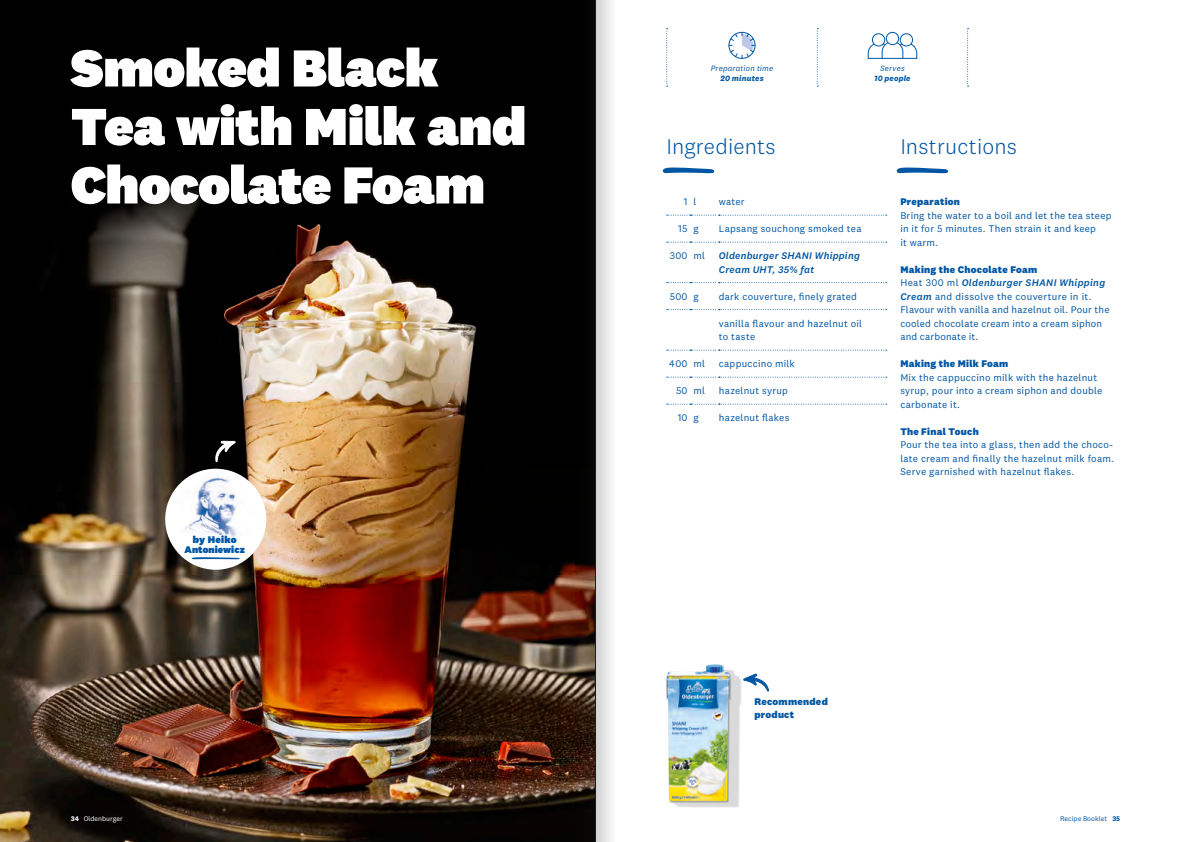
<style>
.page{position:relative;width:1191px;height:842px;background:#fff}
.page>*{position:absolute;margin:0;border:0;box-sizing:border-box;transform-origin:0 0}
.Head3_National_Black{font:900 54px/58.5px "National 2";letter-spacing:-.005em;color:#fff}
.t1{font:300 22px "National 2";letter-spacing:.01em;color:#0056a4}
.Fließtext_National_R{font:10px/13.5px "National 2";letter-spacing:.02em;color:#0056a4}
.Zutaten_National_Reg{font:10px/13.5px "National 2";letter-spacing:.025em;color:#0056a4}
.Zwischenhead_Nationa{font:800 10px/13.5px "National 2";letter-spacing:.025em;color:#0056a4}
.Zutaten_National_Reg-2{font:italic 500 10px/13.5px "National 2";letter-spacing:.02em;color:#0056a4}
.t2{font:900 10px/10px "National 2";letter-spacing:.005em;color:#0056a4;text-align:center}
.Fließtext_National_R-2{font:italic 8px "National 2";letter-spacing:.015em;color:#0056a4}
.Fließtext_National_R-3{font:italic 700 8px "National 2";letter-spacing:.025em;color:#0056a4}
.t3{font:7px "National 2";color:#0056a4}
.t4{font:7px "National 2";color:#fff}
.s1{font-weight:500;font-style:italic}
.s2{font-weight:700}
</style>
<div class="page">
<img style="left:0;top:0;width:574px;height:842px">
<img style="left:669px;top:670px;width:73px;height:138px">
<img style="left:666px;top:664px;width:63px;height:137px">
<svg style="left:216px;top:441px;width:19px;height:21px"></svg>
<svg style="left:743px;top:674px;width:25px;height:17px"></svg>
<img style="left:165px;top:469px;width:101px;height:101px;border-radius:51px">
<svg style="left:191px;top:557px;width:49px;height:2px"></svg>
<svg style="left:662px;top:167px;width:52px;height:6px"></svg>
<svg style="left:896px;top:167px;width:52px;height:6px"></svg>
<svg style="left:666px;top:28px;width:2px;height:59px"></svg>
<div style="left:728px;top:32px;width:27px;height:27px;border:1px solid #0056a4;border-radius:50%"></div>
<svg style="left:729px;top:32px;width:26px;height:26px"></svg>
<svg style="left:817px;top:28px;width:1px;height:59px"></svg>
<svg style="left:967px;top:28px;width:1px;height:59px"></svg>
<div style="left:886px;top:32px;width:13px;height:13px;border:1px solid #0056a4;border-radius:50%"></div>
<div style="left:899px;top:33px;width:14px;height:14px;border:1px solid #0056a4;border-radius:50%"></div>
<div style="left:872px;top:33px;width:13px;height:14px;border:1px solid #0056a4;border-radius:50%"></div>
<svg style="left:867px;top:41px;width:50px;height:18px"></svg>
<svg style="left:667px;top:282px;width:219px;height:1px"></svg>
<svg style="left:667px;top:309px;width:219px;height:1px"></svg>
<svg style="left:667px;top:350px;width:219px;height:1px"></svg>
<svg style="left:667px;top:377px;width:219px;height:1px"></svg>
<svg style="left:667px;top:404px;width:219px;height:1px"></svg>
<svg style="left:667px;top:242px;width:219px;height:1px"></svg>
<svg style="left:667px;top:215px;width:219px;height:1px"></svg>
<div style="left:574px;top:0;width:43px;height:842px;background:#1d1d1b;opacity:.75"></div>
<hr style="left:595px;top:0;width:1px;height:842px;background:#1d1d1b">
<p class="Head3_National_Black" style="left:71px;top:38px;width:457px">Smoked Black<br>Tea with Milk and<br>Chocolate Foam</p>
<p class="t2" style="left:185px;top:534px;width:62px">by Heiko<br>Antoniewicz</p>
<p class="Fließtext_National_R-2" style="left:710px;top:64px;width:64px">Preparation time</p>
<p class="Fließtext_National_R-3" style="left:720px;top:73px;width:45px">20 minutes</p>
<p class="Fließtext_National_R-2" style="left:880px;top:64px;width:26px">Serves</p>
<p class="Fließtext_National_R-3" style="left:874px;top:73px;width:38px">10 people</p>
<p class="t1" style="left:666px;top:134px;width:111px">Ingredients</p>
<p class="t1" style="left:900px;top:134px;width:118px">Instructions</p>
<p class="Zutaten_National_Reg" style="left:684px;top:195px;width:5px">1</p>
<p class="Zutaten_National_Reg" style="left:693px;top:195px;width:4px">l</p>
<p class="Zutaten_National_Reg" style="left:719px;top:195px;width:27px">water</p>
<p class="Zutaten_National_Reg" style="left:678px;top:222px;width:11px">15</p>
<p class="Zutaten_National_Reg" style="left:693px;top:222px;width:7px">g</p>
<p class="Zutaten_National_Reg" style="left:719px;top:222px;width:144px">Lapsang souchong smoked tea</p>
<p class="Zutaten_National_Reg" style="left:670px;top:249px;width:19px">300</p>
<p class="Zutaten_National_Reg" style="left:693px;top:249px;width:13px">ml</p>
<p class="Zutaten_National_Reg-2" style="left:719px;top:249px;width:142px">Oldenburger SHANI Whipping<br>Cream UHT, 35% fat</p>
<p class="Zutaten_National_Reg" style="left:669px;top:289px;width:19px">500</p>
<p class="Zutaten_National_Reg" style="left:693px;top:289px;width:7px">g</p>
<p class="Zutaten_National_Reg" style="left:719px;top:289px;width:140px">dark couverture, finely grated</p>
<p class="Zutaten_National_Reg" style="left:719px;top:316px;width:145px">vanilla flavour and hazelnut oil to taste</p>
<p class="Zutaten_National_Reg" style="left:669px;top:357px;width:20px">400</p>
<p class="Zutaten_National_Reg" style="left:693px;top:357px;width:13px">ml</p>
<p class="Zutaten_National_Reg" style="left:719px;top:357px;width:77px">cappuccino milk</p>
<p class="Zutaten_National_Reg" style="left:676px;top:384px;width:13px">50</p>
<p class="Zutaten_National_Reg" style="left:693px;top:384px;width:13px">ml</p>
<p class="Zutaten_National_Reg" style="left:719px;top:384px;width:71px">hazelnut syrup</p>
<p class="Zutaten_National_Reg" style="left:677px;top:411px;width:11px">10</p>
<p class="Zutaten_National_Reg" style="left:693px;top:411px;width:7px">g</p>
<p class="Zutaten_National_Reg" style="left:719px;top:411px;width:72px">hazelnut flakes</p>
<p class="Zwischenhead_Nationa" style="left:900px;top:195px;width:61px">Preparation</p>
<p class="Fließtext_National_R" style="left:900px;top:208px;width:213px">Bring the water to a boil and let the tea steep in it for 5 minutes. Then strain it and keep<br>it warm.</p>
<p class="Zwischenhead_Nationa" style="left:900px;top:262px;width:138px">Making the Chocolate Foam</p>
<p class="Fließtext_National_R" style="left:900px;top:276px;width:211px">Heat 300 ml <span class="s1">Oldenburger SHANI Whipping Cream</span> and dissolve the couverture in it.<br>Flavour with vanilla and hazelnut oil. Pour the cooled chocolate cream into a cream siphon and carbonate it.</p>
<p class="Zwischenhead_Nationa" style="left:900px;top:357px;width:110px">Making the Milk Foam</p>
<p class="Fließtext_National_R" style="left:900px;top:370px;width:204px">Mix the cappuccino milk with the hazelnut syrup, pour into a cream siphon and double carbonate it.</p>
<p class="Zwischenhead_Nationa" style="left:900px;top:424px;width:80px">The Final Touch</p>
<p class="Fließtext_National_R" style="left:900px;top:438px;width:215px;text-align:justify">Pour the tea into a glass, then add the choco&shy;late cream and finally the hazelnut milk foam.<br>Serve garnished with hazelnut flakes.</p>
<p class="Zwischenhead_Nationa" style="left:754px;top:694px;width:75px">Recommended product</p>
<p class="t4" style="left:71px;top:814px;width:53px"><span class="s2">34</span> Oldenburger</p>
<p class="t3" style="left:1060px;top:814px;width:62px">Recipe Booklet <span class="s2">35</span></p>
</div>
